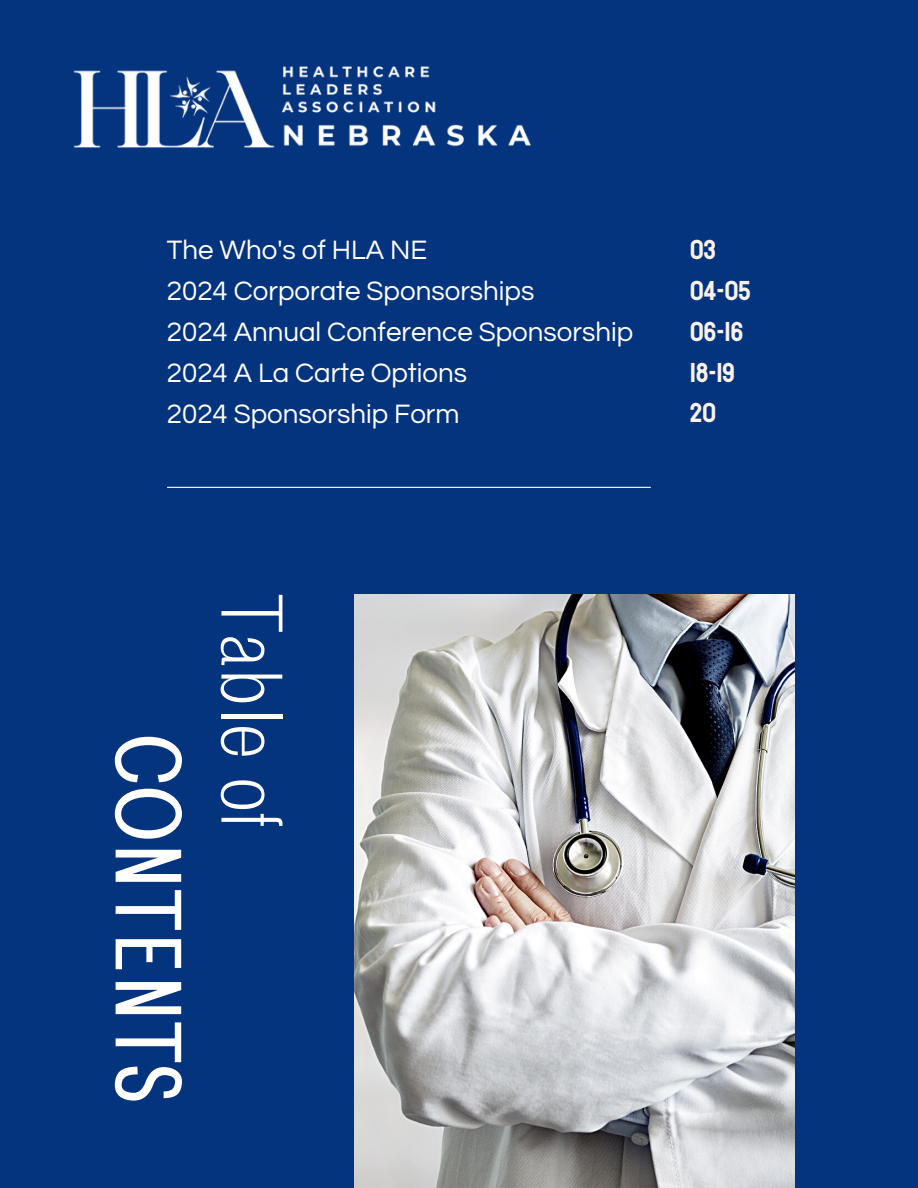
<style>
.page{position:relative;width:918px;height:1188px;background:#05347e}
.page>*{position:absolute;margin:0;border:0;box-sizing:border-box;transform-origin:0 0}
.t1{font:89.55px "Brendon";color:#fff}
.t2{font:300 83.25px "Brendon";color:#fff}
.t3{font:27.75px "Questrial";color:#fff}
.t4{font:27.75px "Staatliches";color:#faf2e9}
</style>
<div class="page">
<img style="left:355px;top:594px;width:440px;height:594px">
<hr style="left:167px;top:487px;width:483px;height:1px;background:#fff">
<img style="left:73px;top:66px;width:458px;height:82px">
<p class="t3" style="left:167px;top:237px;width:262px">The Who's of HLA NE</p>
<p class="t3" style="left:167px;top:277px;width:369px">2024 Corporate Sponsorships</p>
<p class="t3" style="left:167px;top:318px;width:468px">2024 Annual Conference Sponsorship</p>
<p class="t3" style="left:167px;top:359px;width:302px">2024 A La Carte Options</p>
<p class="t3" style="left:167px;top:400px;width:294px">2024 Sponsorship Form</p>
<p class="t4" style="left:690px;top:233px;width:27px">03</p>
<p class="t4" style="left:690px;top:274px;width:62px">04-05</p>
<p class="t4" style="left:690px;top:314px;width:55px">06-16</p>
<p class="t4" style="left:690px;top:355px;width:46px">18-19</p>
<p class="t4" style="left:690px;top:396px;width:27px">20</p>
<p class="t1" style="left:201px;top:731px;width:374px;rotate:90deg">CONTENTS</p>
<p class="t2" style="left:301px;top:594px;width:237px;rotate:90deg">Table of</p>
</div>
